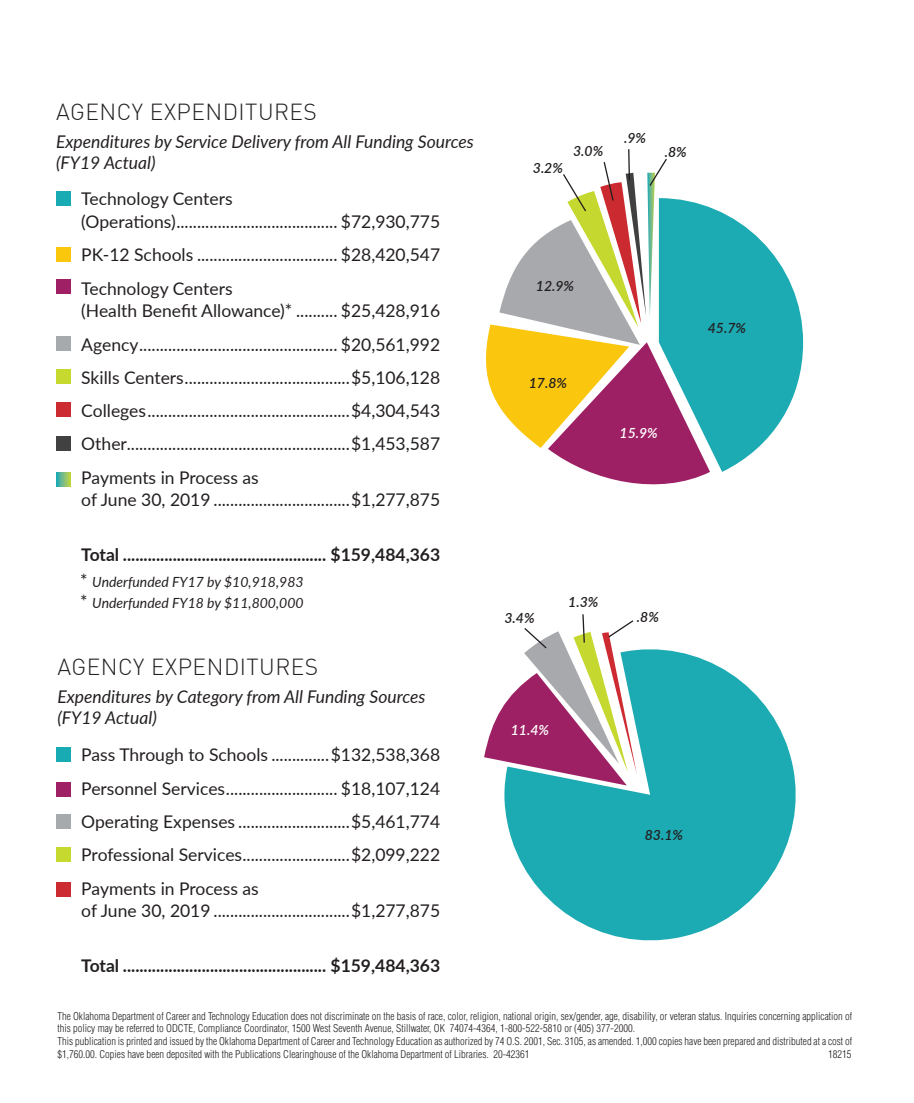
<style>
.page{position:relative;width:914px;height:1103px;background:#fff}
.page>*{position:absolute;margin:0;border:0;box-sizing:border-box;transform-origin:0 0}
.t1{font:300 22.75px "DIN";letter-spacing:.02em;color:#231f20}
.t2{font:17.5px "Lato";color:#231f20}
.t3{font:700 17.5px "Lato";color:#231f20}
.t4{font:italic 17.5px/21px "Lato";color:#231f20}
.t5{font:italic 14px "Lato";color:#231f20}
.t6{font:italic 600 14px "Lato";color:#231f20}
.t7{font:italic 600 14px "Lato";color:#fff}
.PageMaker_Defaults{font:300 condensed 10.5px/12.6px "Helvetica LT Std";color:#231f20}
.s1{font-style:normal;font-size:17.5px}
</style>
<div class="page">
<div style="left:56px;top:191px;width:14px;height:14px;background:#19abb4"></div>
<svg style="left:504px;top:649px;width:292px;height:292px;fill:#1caab3"></svg>
<svg style="left:486px;top:149px;width:317px;height:336px"></svg>
<svg style="left:484px;top:614px;width:152px;height:171px"></svg>
<div style="left:56px;top:248px;width:14px;height:14px;background:#fbc70d"></div>
<div style="left:56px;top:336px;width:14px;height:14px;background:#a7aaac"></div>
<div style="left:56px;top:280px;width:14px;height:14px;background:#9f2064"></div>
<div style="left:56px;top:370px;width:14px;height:14px;background:#c5d92f"></div>
<div style="left:56px;top:402px;width:14px;height:14px;background:#cc2b31"></div>
<div style="left:56px;top:882px;width:14px;height:14px;background:#cc2b31"></div>
<div style="left:56px;top:436px;width:14px;height:14px;background:#414142"></div>
<svg style="left:56px;top:472px;width:14px;height:14px"></svg>
<div style="left:56px;top:747px;width:14px;height:14px;background:#19abb4"></div>
<div style="left:56px;top:782px;width:14px;height:14px;background:#9f2064"></div>
<div style="left:56px;top:815px;width:14px;height:14px;background:#a7aaac"></div>
<div style="left:56px;top:847px;width:14px;height:14px;background:#c5d92f"></div>
<p class="t1" style="left:56px;top:98px;width:262px">AGENCY EXPENDITURES</p>
<p class="t4" style="left:56px;top:130px;width:419px">Expenditures by Service Delivery from All Funding Sources (FY19 Actual)</p>
<p class="t2" style="left:81px;top:186px;width:153px">Technology Centers</p>
<p class="t2" style="left:81px;top:209px;width:360px">(Operations)....................................... $72,930,775</p>
<p class="t2" style="left:81px;top:242px;width:360px">PK-12 Schools .................................. $28,420,547</p>
<p class="t2" style="left:81px;top:276px;width:153px">Technology Centers</p>
<p class="t2" style="left:81px;top:298px;width:360px">(Health Benefit Allowance)* .......... $25,428,916</p>
<p class="t2" style="left:81px;top:332px;width:360px">Agency................................................ $20,561,992</p>
<p class="t2" style="left:81px;top:365px;width:360px">Skills Centers........................................$5,106,128</p>
<p class="t2" style="left:81px;top:398px;width:360px">Colleges.................................................$4,304,543</p>
<p class="t2" style="left:81px;top:431px;width:360px">Other......................................................$1,453,587</p>
<p class="t2" style="left:81px;top:465px;width:179px">Payments in Process as</p>
<p class="t2" style="left:81px;top:487px;width:360px">of June 30, 2019 .................................$1,277,875</p>
<p class="t3" style="left:81px;top:541px;width:360px">Total ................................................. $159,484,363</p>
<p class="t5" style="left:80px;top:572px;width:225px"><span class="s1">*</span> Underfunded FY17 by $10,918,983</p>
<p class="t5" style="left:80px;top:593px;width:225px"><span class="s1">*</span> Underfunded FY18 by $11,800,000</p>
<p class="t1" style="left:57px;top:653px;width:262px">AGENCY EXPENDITURES</p>
<p class="t4" style="left:57px;top:685px;width:369px">Expenditures by Category from All Funding Sources (FY19 Actual)</p>
<p class="t2" style="left:81px;top:742px;width:360px">Pass Through to Schools ..............$132,538,368</p>
<p class="t2" style="left:81px;top:775px;width:360px">Personnel Services........................... $18,107,124</p>
<p class="t2" style="left:81px;top:809px;width:360px">Operating Expenses ...........................$5,461,774</p>
<p class="t2" style="left:81px;top:842px;width:360px">Professional Services..........................$2,099,222</p>
<p class="t2" style="left:81px;top:875px;width:179px">Payments in Process as</p>
<p class="t2" style="left:81px;top:898px;width:360px">of June 30, 2019 .................................$1,277,875</p>
<p class="t3" style="left:81px;top:952px;width:360px">Total ................................................. $159,484,363</p>
<p class="t6" style="left:533px;top:158px;width:32px">3.2%</p>
<p class="t6" style="left:624px;top:128px;width:23px">.9%</p>
<p class="t6" style="left:573px;top:140px;width:32px">3.0%</p>
<p class="t6" style="left:664px;top:142px;width:23px">.8%</p>
<p class="t6" style="left:536px;top:275px;width:40px">12.9%</p>
<p class="t6" style="left:529px;top:372px;width:40px">17.8%</p>
<p class="t7" style="left:619px;top:422px;width:40px">15.9%</p>
<p class="t6" style="left:707px;top:318px;width:40px">45.7%</p>
<p class="t6" style="left:504px;top:608px;width:32px">3.4%</p>
<p class="t6" style="left:568px;top:591px;width:32px">1.3%</p>
<p class="t6" style="left:637px;top:607px;width:23px">.8%</p>
<p class="t7" style="left:511px;top:720px;width:40px">11.4%</p>
<p class="t6" style="left:644px;top:824px;width:40px">83.1%</p>
<p class="PageMaker_Defaults" style="left:57px;top:1009px;width:796px">The Oklahoma Department of Career and Technology Education does not discriminate on the basis of race, color, religion, national origin, sex/gender, age, disability, or veteran status. Inquiries concerning application of this policy may be referred to ODCTE, Compliance Coordinator, 1500 West Seventh Avenue, Stillwater, OK 74074-4364, 1-800-522-5810 or (405) 377-2000.</p>
<p class="PageMaker_Defaults" style="left:57px;top:1034px;width:796px">This publication is printed and issued by the Oklahoma Department of Career and Technology Education as authorized by 74 O.S. 2001, Sec. 3105, as amended. 1,000 copies have been prepared and distributed at a cost of $1,760.00. Copies have been deposited with the Publications Clearinghouse of the Oklahoma Department of Libraries. 20-42361</p>
<p class="PageMaker_Defaults" style="left:828px;top:1047px;width:25px">18215</p>
</div>
